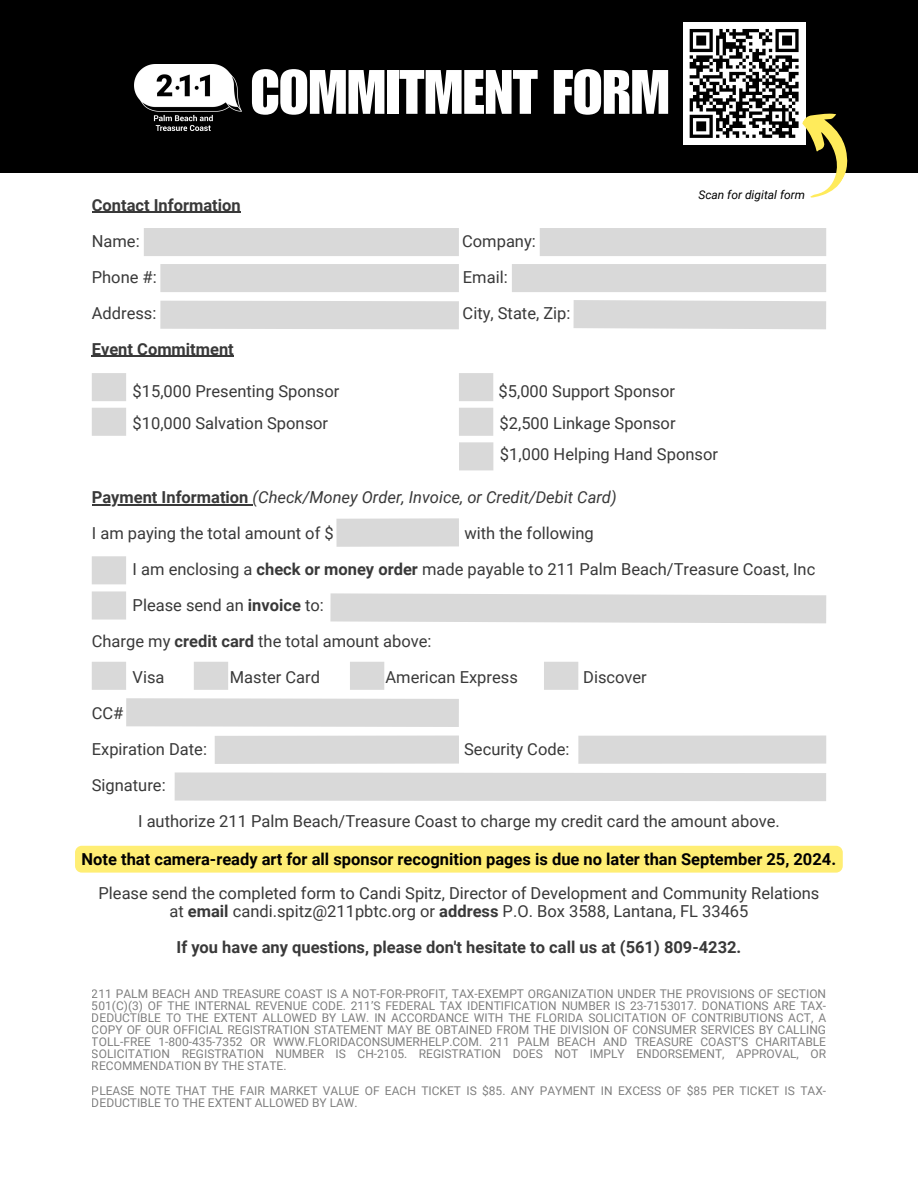
<style>
.page{position:relative;width:918px;height:1188px;background:#fff}
.page>*{position:absolute;margin:0;border:0;box-sizing:border-box;transform-origin:0 0}
.t1{font:61.35px "Impact LT Std";color:#fff}
.t2{font:16.5px/31.5px "Roboto";color:#393939}
.t3{font:700 16.5px "Roboto";color:#393939}
.t4{font:700 16.5px "Roboto";color:#000}
.t5{font:italic 16.5px "Roboto";color:#393939}
.t6{font:12px/12px "Roboto";color:#393939;text-align:justify}
.t7{font:italic 12px "Roboto";color:#000}
.s1{font-weight:700;font-style:normal}
.s2{font-weight:700}
</style>
<div class="page">
<hr style="left:92px;top:212px;width:149px;height:1px;background:#393939">
<hr style="left:92px;top:356px;width:142px;height:1px;background:#393939">
<hr style="left:92px;top:504px;width:161px;height:1px;background:#393939">
<div style="left:0;top:0;width:918px;height:172px;background:#000"></div>
<div style="left:174px;top:772px;width:652px;height:29px;background:#d9d9d9"></div>
<div style="left:215px;top:736px;width:244px;height:28px;background:#d9d9d9"></div>
<div style="left:578px;top:736px;width:248px;height:28px;background:#d9d9d9"></div>
<div style="left:336px;top:518px;width:123px;height:29px;background:#d9d9d9"></div>
<svg style="left:573px;top:300px;width:253px;height:30px;background:#dbdbdb"></svg>
<div style="left:160px;top:301px;width:299px;height:28px;background:#d9d9d9"></div>
<div style="left:512px;top:264px;width:314px;height:28px;background:#d9d9d9"></div>
<div style="left:160px;top:264px;width:299px;height:28px;background:#d9d9d9"></div>
<div style="left:540px;top:228px;width:286px;height:28px;background:#d9d9d9"></div>
<div style="left:144px;top:228px;width:315px;height:28px;background:#d9d9d9"></div>
<div style="left:92px;top:373px;width:34px;height:28px;background:#d9d9d9"></div>
<div style="left:459px;top:373px;width:34px;height:28px;background:#d9d9d9"></div>
<div style="left:92px;top:408px;width:34px;height:28px;background:#d9d9d9"></div>
<div style="left:459px;top:408px;width:34px;height:28px;background:#d9d9d9"></div>
<div style="left:459px;top:442px;width:34px;height:28px;background:#d9d9d9"></div>
<div style="left:126px;top:698px;width:333px;height:29px;background:#d9d9d9"></div>
<svg style="left:330px;top:593px;width:497px;height:31px;background:#dcdcdc"></svg>
<div style="left:92px;top:556px;width:34px;height:28px;background:#d9d9d9"></div>
<div style="left:92px;top:591px;width:34px;height:29px;background:#d9d9d9"></div>
<div style="left:92px;top:662px;width:34px;height:28px;background:#d9d9d9"></div>
<div style="left:194px;top:662px;width:34px;height:28px;background:#d9d9d9"></div>
<div style="left:350px;top:662px;width:34px;height:28px;background:#d9d9d9"></div>
<div style="left:544px;top:662px;width:34px;height:28px;background:#d9d9d9"></div>
<img style="left:135px;top:65px;width:107px;height:65px">
<div style="left:683px;top:22px;width:122px;height:123px;background:#fff"></div>
<svg style="left:686px;top:27px;width:183px;height:171px"></svg>
<div style="left:75px;top:846px;width:768px;height:27px;background:#ffee74"></div>
<h4 class="t1" style="left:251px;top:70px;width:420px">COMMITMENT FORM</h4>
<h4 class="t7" style="left:698px;top:188px;width:108px">Scan for digital form</h4>
<p class="t3" style="left:92px;top:195px;width:150px">Contact Information</p>
<h1 class="t2" style="left:92px;top:225px;width:49px">Name:</h1>
<h1 class="t2" style="left:462px;top:225px;width:75px">Company:</h1>
<p class="t2" style="left:92px;top:261px;width:66px">Phone #:</p>
<p class="t2" style="left:463px;top:261px;width:46px">Email:</p>
<p class="t2" style="left:92px;top:297px;width:66px">Address:</p>
<p class="t2" style="left:463px;top:297px;width:109px">City, State, Zip:</p>
<p class="t3" style="left:92px;top:339px;width:144px">Event Commitment</p>
<h3 class="t2" style="left:133px;top:376px;width:208px">$15,000 Presenting Sponsor</h3>
<h3 class="t2" style="left:499px;top:376px;width:178px">$5,000 Support Sponsor</h3>
<h3 class="t2" style="left:133px;top:407px;width:197px">$10,000 Salvation Sponsor</h3>
<h3 class="t2" style="left:500px;top:407px;width:220px">$2,500 Linkage Sponsor $1,000 Helping Hand Sponsor</h3>
<h4 class="t5" style="left:92px;top:488px;width:526px"><span class="s1">Payment Information</span> (Check/Money Order, Invoice, or Credit/Debit Card)</h4>
<h4 class="t2" style="left:92px;top:518px;width:243px">I am paying the total amount of $</h4>
<h4 class="t2" style="left:464px;top:518px;width:131px">with the following</h4>
<h4 class="t2" style="left:133px;top:554px;width:684px">I am enclosing a <span class="s2">check or money order</span> made payable to 211 Palm Beach/Treasure Coast, Inc</h4>
<h3 class="t2" style="left:133px;top:590px;width:193px">Please send an <span class="s2">invoice</span> to:</h3>
<h4 class="t2" style="left:92px;top:626px;width:341px">Charge my <span class="s2">credit card</span> the total amount above:</h4>
<h4 class="t2" style="left:133px;top:662px;width:33px">Visa</h4>
<h4 class="t2" style="left:230px;top:662px;width:92px">Master Card</h4>
<h4 class="t2" style="left:385px;top:662px;width:134px">American Express</h4>
<h4 class="t2" style="left:583px;top:662px;width:65px">Discover</h4>
<h4 class="t2" style="left:92px;top:698px;width:33px">CC#</h4>
<h4 class="t2" style="left:92px;top:734px;width:117px">Expiration Date:</h4>
<h4 class="t2" style="left:464px;top:734px;width:107px">Security Code:</h4>
<h4 class="t2" style="left:92px;top:770px;width:75px">Signature:</h4>
<h4 class="t2" style="left:138px;top:806px;width:643px">I authorize 211 Palm Beach/Treasure Coast to charge my credit card the amount above.</h4>
<h4 class="t4" style="left:82px;top:850px;width:756px">Note that camera-ready art for all sponsor recognition pages is due no later than September 25, 2024.</h4>
<h4 class="t2" style="left:99px;top:884px;width:722px;line-height:18px;text-align:center">Please send the completed form to Candi Spitz, Director of Development and Community Relations at <span class="s2">email</span> candi.spitz@211pbtc.org or <span class="s2">address</span> P.O. Box 3588, Lantana, FL 33465</h4>
<h2 class="t3" style="left:177px;top:938px;width:566px">If you have any questions, please don't hesitate to call us at (561) 809-4232.</h2>
<p class="t6" style="left:92px;top:988px;width:736px">211 PALM BEACH AND TREASURE COAST IS A NOT-FOR-PROFIT, TAX-EXEMPT ORGANIZATION UNDER THE PROVISIONS OF SECTION 501(C)(3) OF THE INTERNAL REVENUE CODE. 211’S FEDERAL TAX IDENTIFICATION NUMBER IS 23-7153017. DONATIONS ARE TAX-DEDUCTIBLE TO THE EXTENT ALLOWED BY LAW. IN ACCORDANCE WITH THE FLORIDA SOLICITATION OF CONTRIBUTIONS ACT, A COPY OF OUR OFFICIAL REGISTRATION STATEMENT MAY BE OBTAINED FROM THE DIVISION OF CONSUMER SERVICES BY CALLING TOLL-FREE 1-800-435-7352 OR WWW.FLORIDACONSUMERHELP.COM. 211 PALM BEACH AND TREASURE COAST’S CHARITABLE SOLICITATION REGISTRATION NUMBER IS CH-2105. REGISTRATION DOES NOT IMPLY ENDORSEMENT, APPROVAL, OR RECOMMENDATION BY THE STATE.</p>
<p class="t6" style="left:92px;top:1084px;width:736px">PLEASE NOTE THAT THE FAIR MARKET VALUE OF EACH TICKET IS $85. ANY PAYMENT IN EXCESS OF $85 PER TICKET IS TAX-<br>DEDUCTIBLE TO THE EXTENT ALLOWED BY LAW.</p>
</div>
